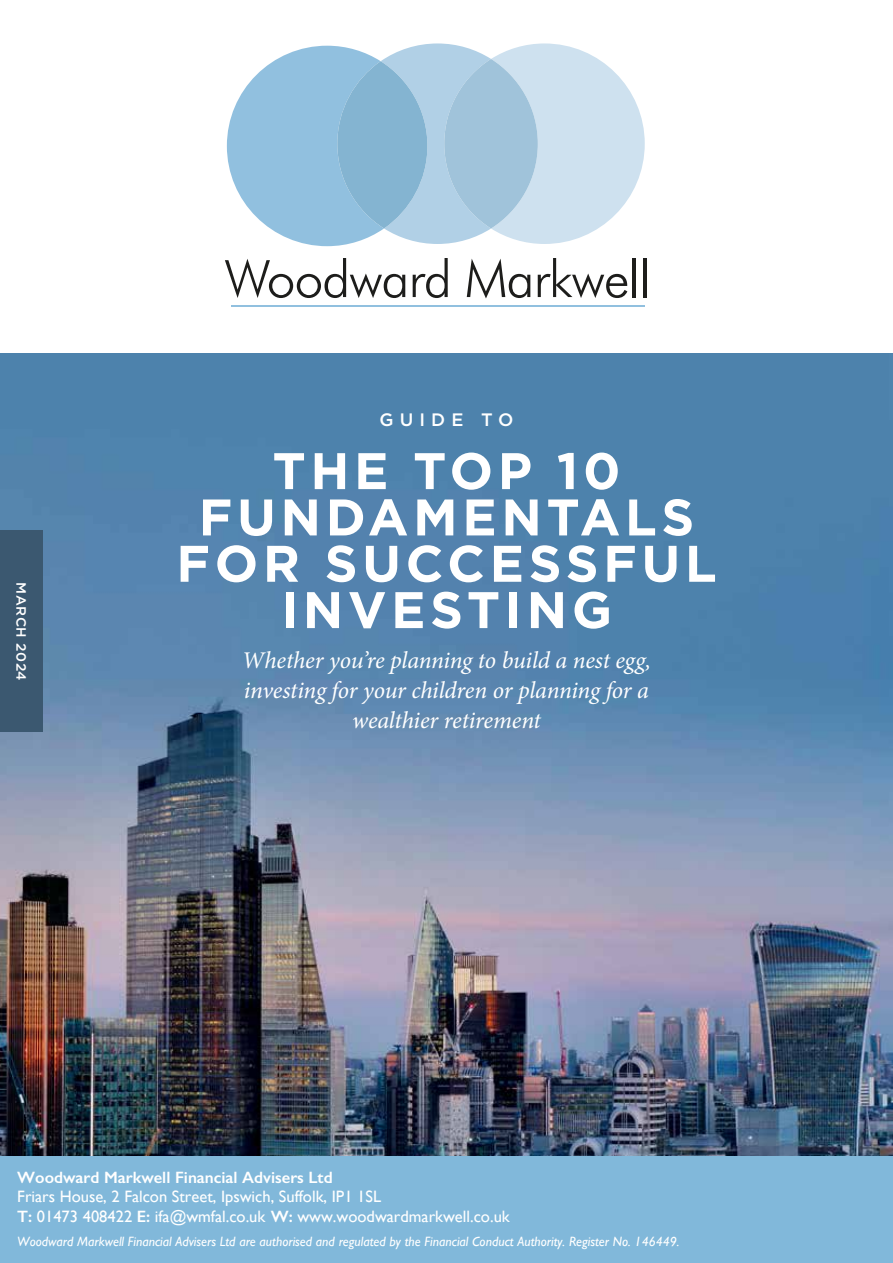
<style>
.page{position:relative;width:893px;height:1263px;background:#fff}
.page>*{position:absolute;margin:0;border:0;box-sizing:border-box;transform-origin:0 0}
.t1{font:700 51.3px/46.3px "Gotham HTF";letter-spacing:.09em;color:#fff;text-align:center}
.t2{font:italic 24px/30px "Minion Pro";letter-spacing:-.01em;color:#fff;text-align:center}
.t3{font:500 18px "Gotham HTF";letter-spacing:.34em;color:#fff}
.t4{font:16.5px/19.8px "Gill Sans";color:#fff}
.t5{font:600 16.5px "Gill Sans";color:#fff}
.t6{font:italic 13.5px "Gill Sans";color:#fff}
.t7{font:500 13.5px "Gotham HTF";letter-spacing:.04em;color:#fff}
.s1{font-weight:600}
</style>
<div class="page">
<img style="left:0;top:354px;width:893px;height:802px">
<div style="left:0;top:531px;width:43px;height:201px;background:#3b5870"></div>
<div style="left:0;top:1156px;width:893px;height:107px;background:#81b8da"></div>
<svg style="left:225px;top:258px;width:180px;height:40px"></svg>
<svg style="left:413px;top:258px;width:35px;height:40px"></svg>
<svg style="left:467px;top:259px;width:63px;height:39px"></svg>
<svg style="left:538px;top:258px;width:89px;height:40px"></svg>
<hr style="left:633px;top:258px;width:3px;height:39px;background:#1d1d1b">
<hr style="left:644px;top:258px;width:3px;height:39px;background:#1d1d1b">
<svg style="left:227px;top:43px;width:418px;height:203px"></svg>
<div style="left:444px;top:59px;width:94px;height:169px;background:#a0c3da;border-radius:50%"></div>
<hr style="left:231px;top:305px;width:414px;height:1px;background:#91c0df">
<p class="t7" style="left:29px;top:582px;width:100px;rotate:90deg">MARCH 2024</p>
<h3 class="t3" style="left:379px;top:409px;width:136px">GUIDE TO</h3>
<h1 class="t1" style="left:176px;top:446px;width:542px">THE TOP 10<br>FUNDAMENTALS<br>FOR SUCCESSFUL<br>INVESTING</h1>
<h2 class="t2" style="left:242px;top:646px;width:410px">Whether you’re planning to build a nest egg, investing for your children or planning for a wealthier retirement</h2>
<p class="t5" style="left:17px;top:1167px;width:317px">Woodward Markwell Financial Advisers Ltd</p>
<p class="t4" style="left:17px;top:1187px;width:494px">Friars House, 2 Falcon Street, Ipswich, Suffolk, IP1 1SL<br><span class="s1">T:</span> 01473 408422 <span class="s1">E:</span> ifa@wmfal.co.uk <span class="s1">W:</span> www.woodwardmarkwell.co.uk</p>
<p class="t6" style="left:17px;top:1233px;width:664px">Woodward Markwell Financial Advisers Ltd are authorised and regulated by the Financial Conduct Authority. Register No. 146449.</p>
</div>
